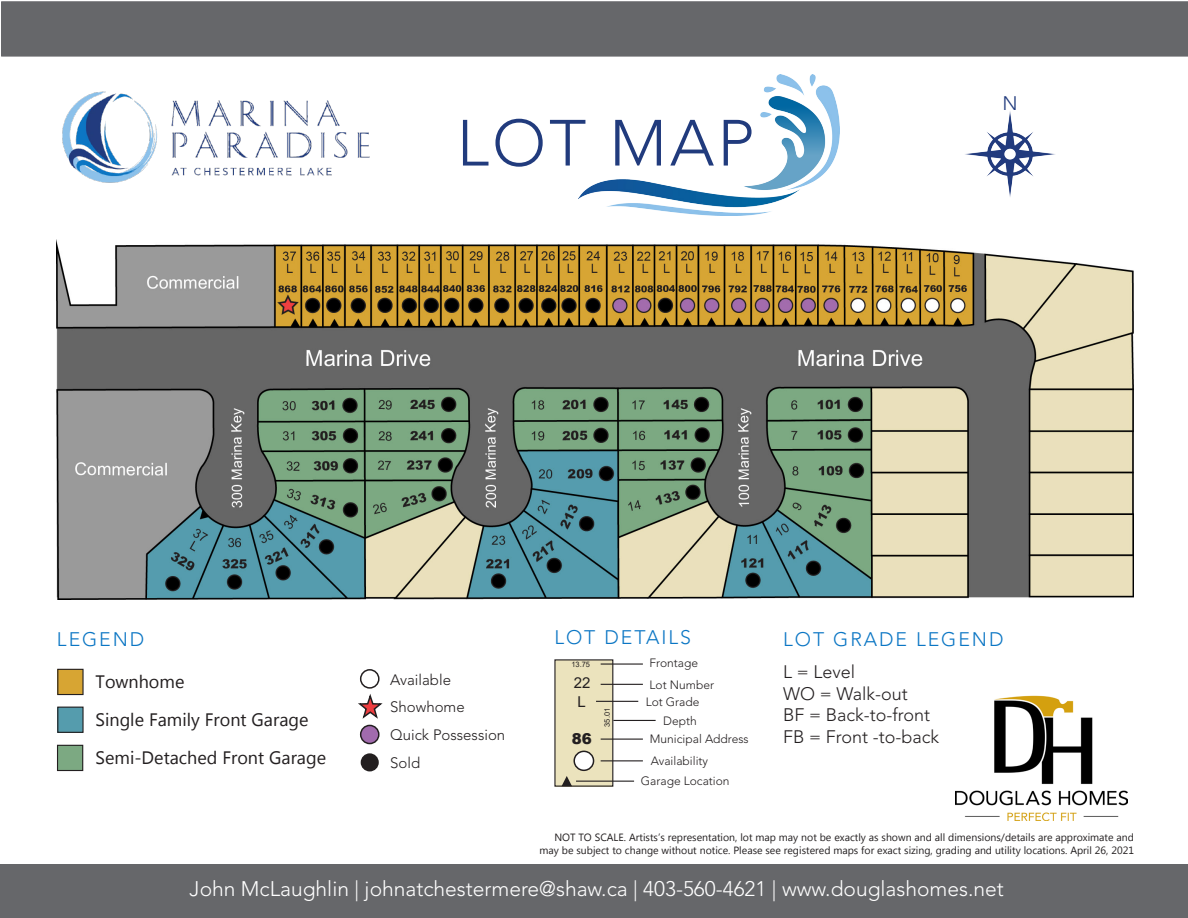
<style>
.page{position:relative;width:1188px;height:918px;background:#fff}
.page>*{position:absolute;margin:0;border:0;box-sizing:border-box;transform-origin:0 0}
.t1{font:300 64.5px "Avenir LT Std";letter-spacing:.05em;color:#213b7d}
.t2{font:300 21px "Avenir LT Std";color:#fff}
.t3{font:300 19.5px "Avenir LT Std";letter-spacing:.1em;color:#0b76c4}
.t4{font:300 19.5px "Avenir LT Std";color:#213b7d}
.t5{font:18px "Microsoft New Tai Lue";color:#231f20}
.t6{font:300 18px "Avenir LT Std";color:#231f20}
.t7{font:300 15px "Avenir LT Std";color:#231f20}
.t8{font:15px "Arial";color:#231f20}
.t9{font:900 15px "Arial";color:#231f20}
.t10{font:300 12px "Avenir LT Std";color:#231f20}
.t11{font:10.5px/12.6px "Microsoft New Tai Lue";color:#231f20;text-align:right}
.t12{font:7.5px "Arial";color:#231f20}
</style>
<div class="page">
<img style="left:578px;top:75px;width:262px;height:141px">
<img style="left:57px;top:243px;width:1077px;height:357px">
<img style="left:62px;top:91px;width:308px;height:92px">
<div style="left:555px;top:660px;width:58px;height:126px;background:#ebe3bd"></div>
<div style="left:554px;top:659px;width:59px;height:128px;border:1px solid #231f20"></div>
<div style="left:574px;top:751px;width:20px;height:19px;background:#fff;border-radius:50%"></div>
<div style="left:573px;top:751px;width:21px;height:20px;border:2px solid #231f20;border-radius:50%"></div>
<svg style="left:562px;top:776px;width:10px;height:10px"></svg>
<hr style="left:601px;top:663px;width:42px;height:2px;background:#231f20">
<hr style="left:601px;top:684px;width:42px;height:1px;background:#231f20">
<hr style="left:596px;top:701px;width:42px;height:1px;background:#231f20">
<hr style="left:613px;top:720px;width:43px;height:1px;background:#231f20">
<hr style="left:601px;top:739px;width:42px;height:1px;background:#231f20">
<hr style="left:601px;top:760px;width:42px;height:1px;background:#231f20">
<hr style="left:576px;top:781px;width:58px;height:1px;background:#231f20">
<div style="left:0;top:864px;width:1188px;height:54px;background:#66676a"></div>
<img style="left:956px;top:695px;width:171px;height:126px">
<div style="left:58px;top:669px;width:25px;height:26px;background:#d7a533"></div>
<div style="left:57px;top:669px;width:27px;height:26px;border:1px solid #231f20"></div>
<div style="left:58px;top:707px;width:25px;height:25px;background:#559cad"></div>
<div style="left:57px;top:707px;width:27px;height:26px;border:1px solid #231f20"></div>
<img style="left:965px;top:111px;width:90px;height:86px">
<div style="left:58px;top:745px;width:25px;height:26px;background:#7ca982"></div>
<div style="left:57px;top:745px;width:26px;height:26px;border:1px solid #231f20"></div>
<div style="left:360px;top:669px;width:20px;height:20px;border:2px solid #231f20;border-radius:50%"></div>
<div style="left:361px;top:725px;width:18px;height:19px;background:#a16bad;border-radius:50%"></div>
<div style="left:360px;top:725px;width:20px;height:19px;border:2px solid #231f20;border-radius:50%"></div>
<div style="left:361px;top:753px;width:18px;height:18px;background:#231f20;border-radius:50%"></div>
<svg style="left:358px;top:694px;width:25px;height:25px"></svg>
<div style="left:1px;top:1px;width:1187px;height:56px;background:#66676a"></div>
<p class="t1" style="left:457px;top:105px;width:299px">LOT MAP</p>
<p class="t4" style="left:1003px;top:92px;width:17px">N</p>
<p class="t3" style="left:57px;top:628px;width:89px">LEGEND</p>
<p class="t5" style="left:96px;top:671px;width:90px">Townhome</p>
<p class="t5" style="left:96px;top:709px;width:214px">Single Family Front Garage</p>
<p class="t5" style="left:96px;top:747px;width:232px">Semi-Detached Front Garage</p>
<p class="t7" style="left:390px;top:671px;width:62px">Available</p>
<p class="t7" style="left:390px;top:698px;width:76px">Showhome</p>
<p class="t7" style="left:390px;top:726px;width:117px">Quick Possession</p>
<p class="t7" style="left:390px;top:754px;width:32px">Sold</p>
<p class="t3" style="left:554px;top:626px;width:138px">LOT DETAILS</p>
<p class="t12" style="left:571px;top:659px;width:20px">13.75</p>
<p class="t8" style="left:574px;top:673px;width:18px">22</p>
<p class="t8" style="left:578px;top:691px;width:10px">L</p>
<p class="t9" style="left:572px;top:728px;width:22px">86</p>
<p class="t12" style="left:602px;top:727px;width:20px;rotate:-90deg">35.01</p>
<p class="t10" style="left:650px;top:656px;width:50px">Frontage</p>
<p class="t10" style="left:646px;top:694px;width:55px">Lot Grade</p>
<p class="t10" style="left:650px;top:732px;width:100px">Municipal Address</p>
<p class="t10" style="left:641px;top:773px;width:90px">Garage Location</p>
<p class="t10" style="left:650px;top:677px;width:66px">Lot Number</p>
<p class="t10" style="left:663px;top:713px;width:35px">Depth</p>
<p class="t10" style="left:651px;top:754px;width:59px">Availability</p>
<p class="t3" style="left:783px;top:628px;width:222px">LOT GRADE LEGEND</p>
<p class="t6" style="left:783px;top:661px;width:74px">L = Level</p>
<p class="t6" style="left:783px;top:683px;width:126px">WO = Walk-out</p>
<p class="t6" style="left:783px;top:705px;width:149px">BF = Back-to-front</p>
<p class="t6" style="left:783px;top:726px;width:158px">FB = Front -to-back</p>
<p class="t11" style="left:540px;top:832px;width:596px">NOT TO SCALE. Artists’s representation, lot map may not be exactly as shown and all dimensions/details are approximate and may be subject to change without notice. Please see registered maps for exact sizing, grading and utility locations. April 26, 2021</p>
<p class="t2" style="left:190px;top:877px;width:816px">John McLaughlin | johnatchestermere@shaw.ca | 403-560-4621 | www.douglashomes.net</p>
</div>
